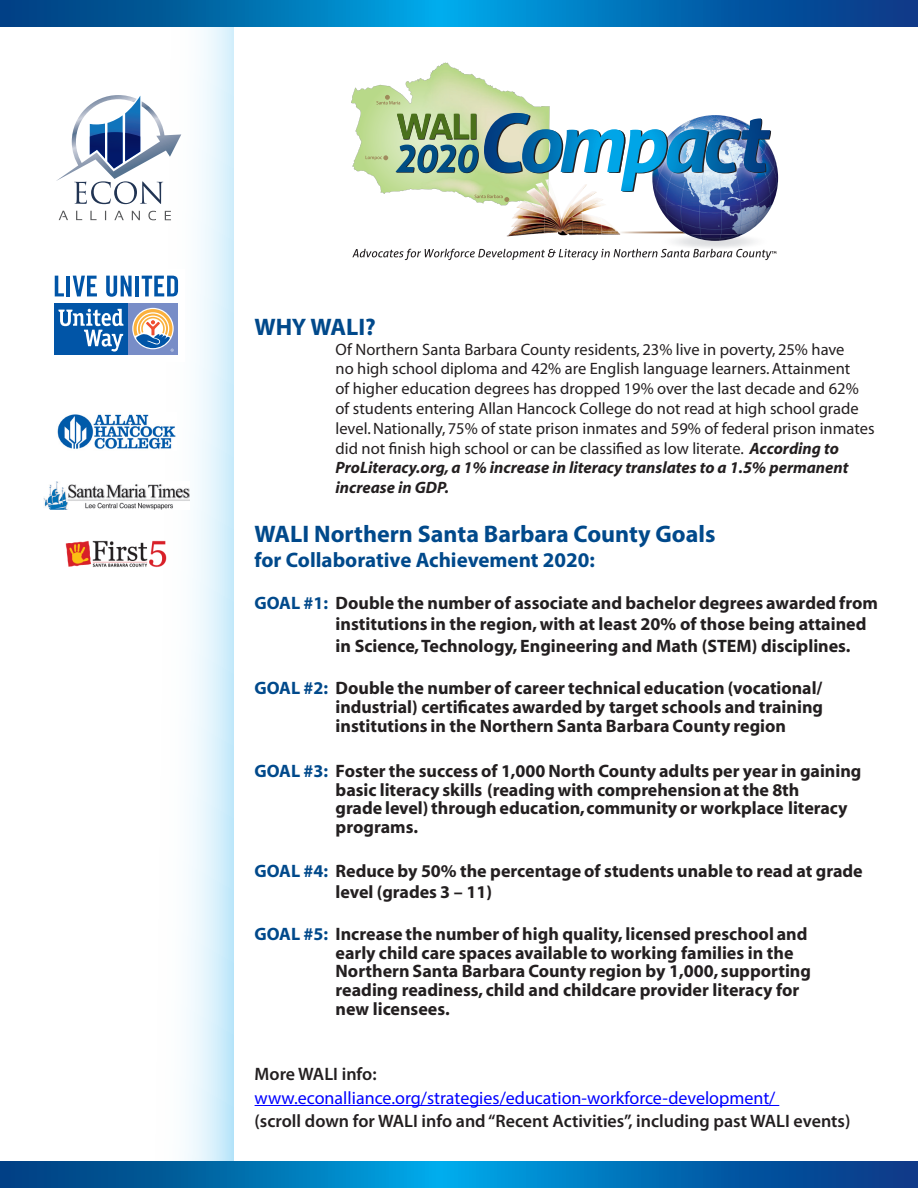
<style>
.page{position:relative;width:918px;height:1188px;background:#fff}
.page>*{position:absolute;margin:0;border:0;box-sizing:border-box;transform-origin:0 0}
.program_heads{font:700 24px "Myriad Pro";color:#00498b}
.program_heads-2{font:700 21px "Myriad Pro";color:#00498b}
.t1{font:700 18px/18.6px "Myriad";color:#231f20}
.presenters{font:600 18px "Myriad Pro";color:#231f20}
.presenters-2{font:18px "Myriad Pro";color:#00f}
.t2{font:16.5px/19.8px "Myriad";color:#231f20}
.s1{font-weight:700;font-style:italic}
.s2{color:#00498b}
</style>
<div class="page">
<svg style="left:49px;top:27px;width:184px;height:1134px"></svg>
<img style="left:658px;top:211px;width:108px;height:24px">
<img style="left:689px;top:234px;width:52px;height:7px">
<img style="left:771px;top:149px;width:7px;height:56px">
<img style="left:544px;top:211px;width:38px;height:24px">
<img style="left:582px;top:211px;width:19px;height:24px">
<img style="left:507px;top:211px;width:37px;height:25px">
<img style="left:601px;top:220px;width:19px;height:15px">
<svg style="left:602px;top:232px;width:83px;height:1px"></svg>
<svg style="left:352px;top:249px;width:424px;height:11px"></svg>
<svg style="left:351px;top:63px;width:420px;height:148px"></svg>
<div style="left:48px;top:269px;width:137px;height:92px;background:#fff"></div>
<svg style="left:55px;top:276px;width:9px;height:20px"></svg>
<hr style="left:67px;top:276px;width:3px;height:20px;background:#0155a7">
<svg style="left:73px;top:276px;width:24px;height:20px"></svg>
<svg style="left:106px;top:276px;width:26px;height:21px"></svg>
<hr style="left:136px;top:276px;width:3px;height:20px;background:#0155a7">
<svg style="left:142px;top:276px;width:36px;height:20px"></svg>
<div style="left:128px;top:303px;width:50px;height:52px;background:#788dc7"></div>
<div style="left:55px;top:303px;width:73px;height:52px;background:#0155a7"></div>
<svg style="left:132px;top:308px;width:42px;height:41px"></svg>
<svg style="left:58px;top:309px;width:66px;height:43px"></svg>
<svg style="left:133px;top:309px;width:41px;height:43px"></svg>
<svg style="left:59px;top:211px;width:9px;height:9px"></svg>
<svg style="left:76px;top:211px;width:6px;height:9px"></svg>
<svg style="left:90px;top:211px;width:7px;height:9px"></svg>
<svg style="left:114px;top:211px;width:10px;height:9px"></svg>
<svg style="left:132px;top:211px;width:8px;height:9px"></svg>
<svg style="left:148px;top:211px;width:8px;height:9px"></svg>
<svg style="left:165px;top:211px;width:6px;height:9px"></svg>
<svg style="left:56px;top:95px;width:125px;height:109px"></svg>
<svg style="left:0;top:0;width:918px;height:27px;background:#016cb0"></svg>
<img style="left:66px;top:541px;width:101px;height:26px">
<img style="left:43px;top:482px;width:147px;height:27px">
<img style="left:56px;top:413px;width:120px;height:37px">
<svg style="left:0;top:1161px;width:918px;height:27px;background:#016cb0"></svg>
<hr style="left:255px;top:1105px;width:524px;height:1px;background:#00f">
<p class="program_heads" style="left:255px;top:311px;width:123px">WHY WALI?</p>
<p class="t2" style="left:336px;top:340px;width:541px">Of Northern Santa Barbara County residents, 23% live in poverty, 25% have<br>no high school diploma and 42% are English language learners. Attainment<br>of higher education degrees has dropped 19% over the last decade and 62% of students entering Allan Hancock College do not read at high school grade level. Nationally, 75% of state prison inmates and 59% of federal prison inmates did not finish high school or can be classified as low literate. <span class="s1">According to ProLiteracy.org, a 1% increase in literacy translates to a 1.5% permanent increase in GDP.</span></p>
<p class="program_heads" style="left:255px;top:518px;width:462px">WALI Northern Santa Barbara County Goals</p>
<p class="program_heads-2" style="left:255px;top:546px;width:342px">for Collaborative Achievement 2020:</p>
<p class="t1" style="left:336px;top:593px;width:544px;line-height:21.6px;text-indent:-81px"><span class="s2">GOAL #1:</span> Double the number of associate and bachelor degrees awarded from institutions in the region, with at least 20% of those being attained in Science, Technology, Engineering and Math (STEM) disciplines.</p>
<p class="t1" style="left:336px;top:680px;width:489px;text-align:justify;text-indent:-81px"><span class="s2">GOAL #2:</span> Double the number of career technical education (vocational/ industrial) certificates awarded by target schools and training institutions in the Northern Santa Barbara County region</p>
<p class="t1" style="left:336px;top:762px;width:527px;text-indent:-81px"><span class="s2">GOAL #3:</span> Foster the success of 1,000 North County adults per year in gaining basic literacy skills (reading with comprehension at the 8th<br>grade level) through education, community or workplace literacy programs.</p>
<p class="t1" style="left:336px;top:860px;width:529px;line-height:21.6px;text-indent:-81px"><span class="s2">GOAL #4:</span> Reduce by 50% the percentage of students unable to read at grade level (grades 3 – 11)</p>
<p class="t1" style="left:336px;top:926px;width:477px;text-indent:-81px"><span class="s2">GOAL #5:</span> Increase the number of high‐quality, licensed preschool and early child care spaces available to working families in the Northern Santa Barbara County region by 1,000, supporting reading readiness, child and childcare provider literacy for new licensees.</p>
<p class="presenters" style="left:255px;top:1063px;width:124px">More WALI info:</p>
<p class="presenters-2" style="left:255px;top:1087px;width:522px">www.econalliance.org/strategies/education-workforce-development/</p>
<p class="presenters" style="left:255px;top:1110px;width:597px">(scroll down for WALI info and “Recent Activities”, including past WALI events)</p>
</div>
